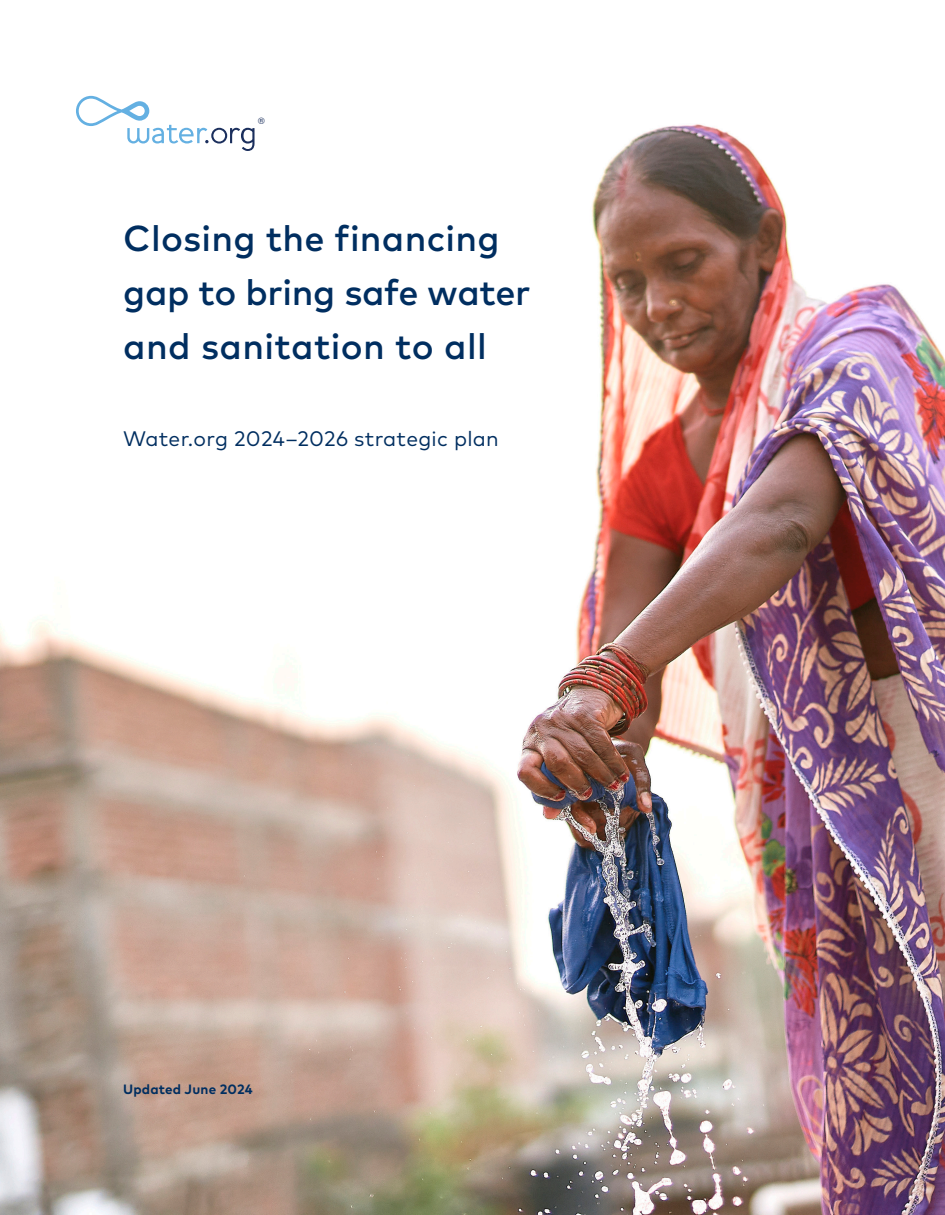
<style>
.page{position:relative;width:945px;height:1215px;background:#fff}
.page>*{position:absolute;margin:0;border:0;box-sizing:border-box;transform-origin:0 0}
.Water_org_Headline__Light_Blue{font:500 36px/54px "Mark Pro";letter-spacing:.005em;color:#002e60}
.Water_org_Subheadline__Cobalt{font:21px "Mark Pro";letter-spacing:.015em;color:#002e60}
.Water_org_Subheadline__Cobalt-2{font:700 13.5px "Mark Pro";letter-spacing:.015em;color:#002e60}
.t1{font:8.85px "Helvetica";color:#1b2f5d}
</style>
<div class="page">
<img style="left:0;top:95px;width:945px;height:1120px">
<svg style="left:76px;top:96px;width:179px;height:55px"></svg>
<p class="t1" style="left:258px;top:114px;width:8px">®</p>
<p class="Water_org_Headline__Light_Blue" style="left:123px;top:208px;width:409px">Closing the financing gap to bring safe water and sanitation to all</p>
<p class="Water_org_Subheadline__Cobalt" style="left:123px;top:422px;width:377px">Water.org 2024–2026 strategic plan</p>
<p class="Water_org_Subheadline__Cobalt-2" style="left:123px;top:1078px;width:131px">Updated June 2024</p>
</div>
